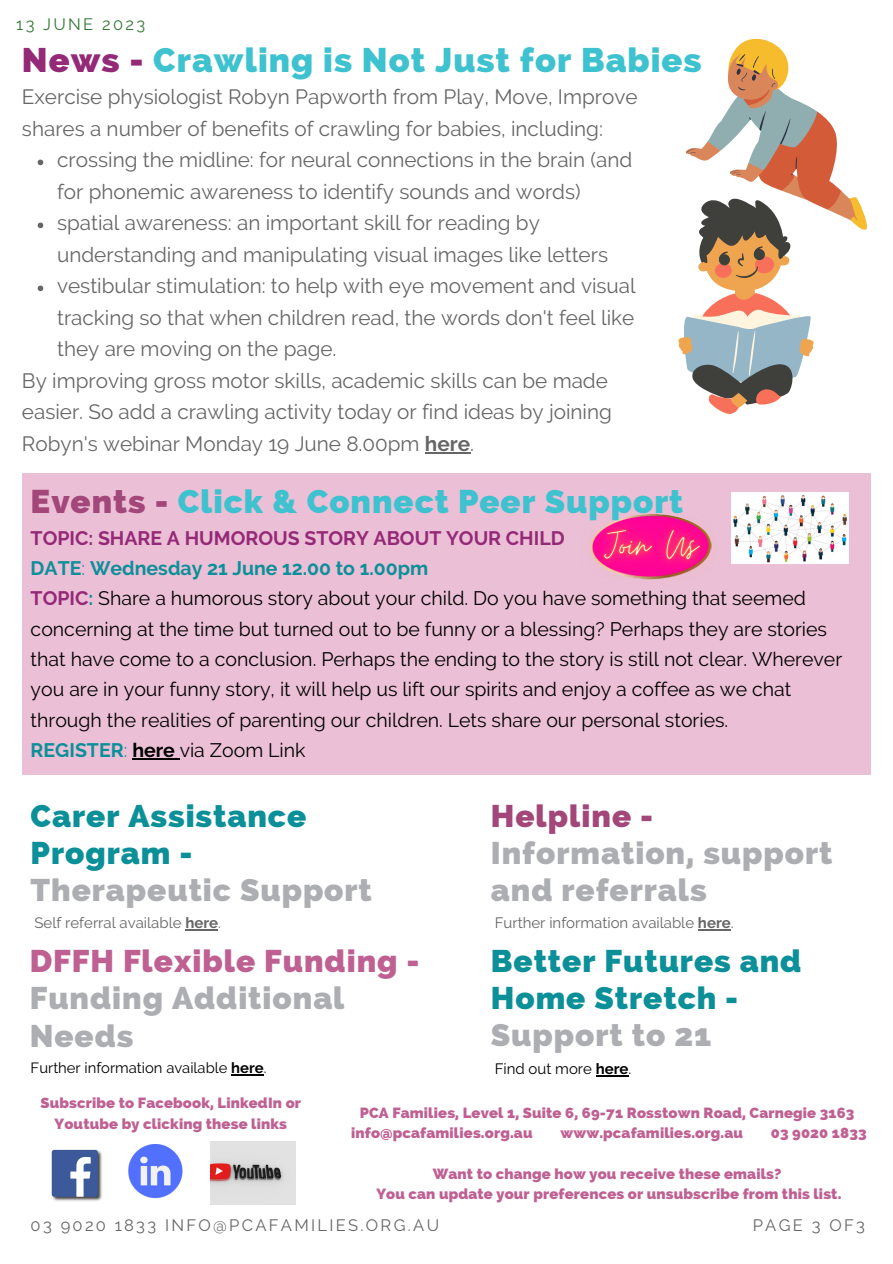
<style>
.page{position:relative;width:893px;height:1264px;background:#fff}
.page>*{position:absolute;margin:0;border:0;box-sizing:border-box;transform-origin:0 0}
.t1{font:800 34.2px "Raleway";letter-spacing:.03em;color:#3ec2cf}
.t2{font:800 33px "Raleway";letter-spacing:.03em;color:#3ec2cf}
.t3{font:800 31.5px/37px "Raleway";letter-spacing:.03em;color:#adaeb2}
.t4{font:800 31.5px/37px "Raleway";letter-spacing:.03em;color:#0b8f98}
.t5{font:800 31.5px "Raleway";letter-spacing:.03em;color:#a34679}
.t6{font:20.7px/31.5px "Raleway";color:#666}
.t7{font:19.5px/30.3px "Raleway";color:#000}
.t8{font:700 19.5px "Raleway";color:#942977}
.t9{font:700 19.5px "Raleway";color:#0b8f98}
.t10{font:16.5px "Raleway";letter-spacing:.14em;color:#666}
.t11{font:16.5px "Raleway";letter-spacing:.14em;color:#357738}
.t12{font:15px "Raleway";color:#666}
.t13{font:15px "Raleway";color:#000}
.t14{font:14.85px "Raleway";color:#000}
.t15{font:800 14.7px/20.2px "Raleway";letter-spacing:.01em;color:#bf6093;text-align:center}
.s1{color:#942977}
.s2{font-weight:700}
.s3{color:#a34679}
.s4{font-weight:400}
.s5{font-weight:700;color:#942977}
.s6{font-weight:700;color:#0b8f98}
.s7{color:#0b8f98}
.s8{color:#bf6093}
.s9{color:#adaeb2}
</style>
<div class="page">
<img style="left:51px;top:1149px;width:51px;height:52px">
<img style="left:211px;top:1141px;width:84px;height:63px">
<img style="left:128px;top:1144px;width:55px;height:55px">
<div style="left:22px;top:473px;width:848px;height:301px;background:#ebbfd6"></div>
<hr style="left:132px;top:758px;width:48px;height:1px;background:#000">
<img style="left:757px;top:492px;width:91px;height:71px">
<svg style="left:678px;top:38px;width:189px;height:376px"></svg>
<hr style="left:231px;top:1074px;width:33px;height:1px;background:#000">
<hr style="left:595px;top:1075px;width:33px;height:1px;background:#000">
<hr style="left:185px;top:929px;width:33px;height:1px;background:#666">
<hr style="left:698px;top:929px;width:32px;height:1px;background:#666">
<img style="left:591px;top:492px;width:166px;height:88px">
<svg style="left:38px;top:160px;width:5px;height:5px"></svg>
<svg style="left:38px;top:222px;width:5px;height:6px"></svg>
<svg style="left:38px;top:285px;width:5px;height:6px"></svg>
<hr style="left:425px;top:452px;width:45px;height:1px;background:#666">
<p class="t11" style="left:16px;top:15px;width:130px">13 JUNE 2023</p>
<p class="t1" style="left:22px;top:40px;width:681px"><span class="s1">News -</span> Crawling is Not Just for Babies</p>
<p class="t6" style="left:22px;top:81px;width:617px">Exercise physiologist Robyn Papworth from Play, Move, Improve shares a number of benefits of crawling for babies, including:</p>
<p class="t6" style="left:57px;top:144px;width:576px">crossing the midline: for neural connections in the brain (and for phonemic awareness to identify sounds and words)</p>
<p class="t6" style="left:57px;top:207px;width:552px">spatial awareness: an important skill for reading by understanding and manipulating visual images like letters</p>
<p class="t6" style="left:57px;top:270px;width:580px;text-align:justify">vestibular stimulation: to help with eye movement and visual tracking so that when children read, the words don't feel like they are moving on the page.</p>
<p class="t6" style="left:22px;top:365px;width:591px">By improving gross motor skills, academic skills can be made easier. So add a crawling activity today or find ideas by joining<br>Robyn's webinar Monday 19 June 8.00pm <span class="s2">here</span>.</p>
<p class="t2" style="left:31px;top:481px;width:654px"><span class="s3">Events -</span> Click &amp; Connect Peer Support</p>
<p class="t8" style="left:31px;top:526px;width:535px">TOPIC: SHARE A HUMOROUS STORY ABOUT YOUR CHILD</p>
<p class="t9" style="left:31px;top:556px;width:399px">DATE<span class="s4">:</span> Wednesday 21 June 12.00 to 1.00pm</p>
<p class="t7" style="left:31px;top:583px;width:813px"><span class="s5">TOPIC</span><span class="s6">:</span> Share a humorous story about your child. Do you have something that seemed concerning at the time but turned out to be funny or a blessing? Perhaps they are stories that have come to a conclusion. Perhaps the ending to the story is still not clear. Wherever you are in your funny story, it will help us lift our spirits and enjoy a coffee as we chat through the realities of parenting our children. Lets share our personal stories.</p>
<p class="t7" style="left:31px;top:735px;width:276px"><span class="s6">REGISTER</span><span class="s7">:</span> <span class="s2">here</span> via Zoom Link</p>
<p class="t4" style="left:31px;top:797px;width:277px">Carer Assistance</p>
<p class="t4" style="left:31px;top:834px;width:163px">Program -</p>
<p class="t3" style="left:31px;top:871px;width:343px">Therapeutic Support</p>
<p class="t5" style="left:491px;top:797px;width:164px">Helpline -</p>
<p class="t3" style="left:491px;top:834px;width:343px">Information, support and referrals</p>
<p class="t12" style="left:34px;top:914px;width:188px">Self referral available <span class="s2">here</span>.</p>
<p class="t12" style="left:494px;top:914px;width:240px">Further information available <span class="s2">here</span>.</p>
<p class="t3" style="left:30px;top:942px;width:391px"><span class="s8">DFFH Flexible Funding -<br></span>Funding Additional<br>Needs</p>
<p class="t4" style="left:491px;top:942px;width:312px">Better Futures and<br>Home Stretch -<br><span class="s9">Support to 21</span></p>
<p class="t13" style="left:494px;top:1060px;width:138px">Find out more <span class="s2">here</span>.</p>
<p class="t14" style="left:31px;top:1059px;width:237px">Further information available <span class="s2">here</span>.</p>
<p class="t15" style="left:41px;top:1093px;width:262px">Subscribe to Facebook, LinkedIn or<br>Youtube by clicking these links</p>
<p class="t15" style="left:360px;top:1102px;width:496px">PCA Families, Level 1, Suite 6, 69-71 Rosstown Road, Carnegie 3163</p>
<p class="t15" style="left:351px;top:1122px;width:183px">info@pcafamilies.org.au</p>
<p class="t15" style="left:560px;top:1122px;width:184px">www.pcafamilies.org.au</p>
<p class="t15" style="left:770px;top:1122px;width:97px">03 9020 1833</p>
<p class="t15" style="left:433px;top:1163px;width:350px">Want to change how you receive these emails?</p>
<p class="t15" style="left:376px;top:1183px;width:466px">You can update your preferences or unsubscribe from this list.</p>
<p class="t10" style="left:31px;top:1215px;width:410px">03 9020 1833 INFO@PCAFAMILIES.ORG.AU</p>
<p class="t10" style="left:752px;top:1215px;width:114px">PAGE 3 OF3</p>
</div>
